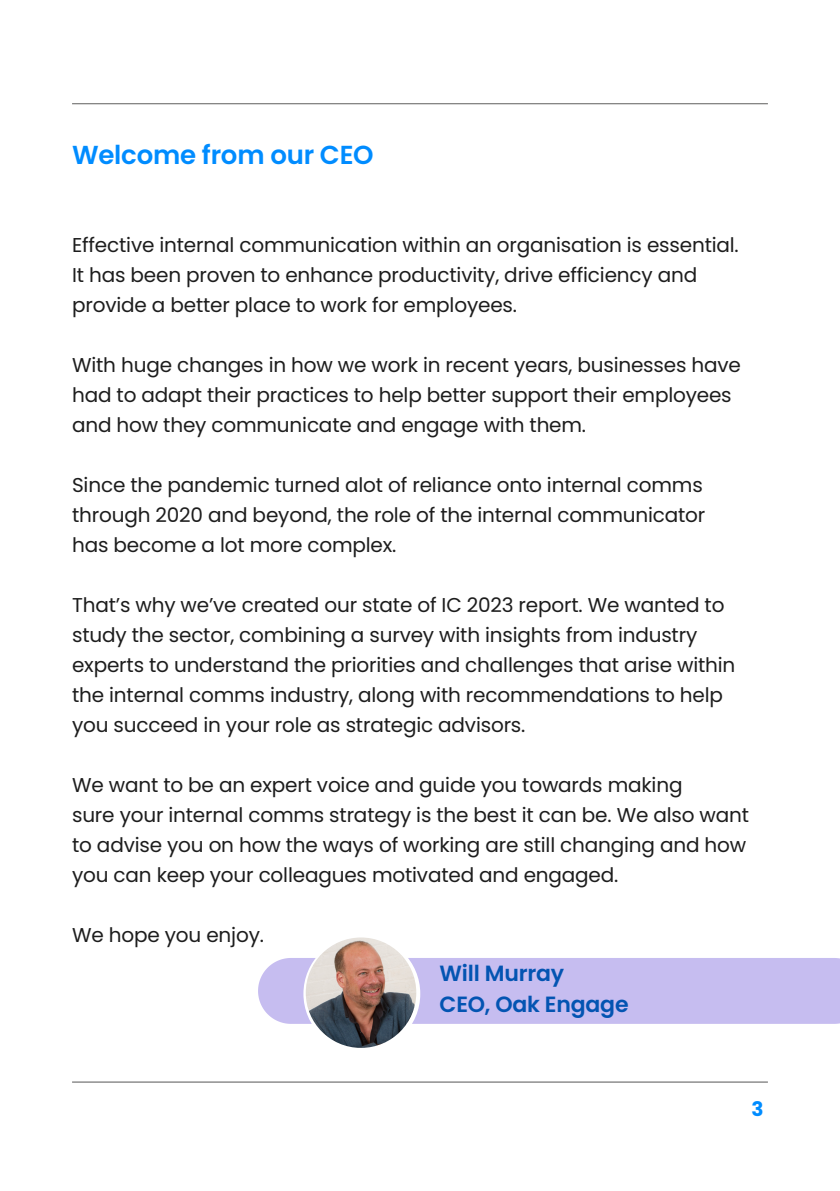
<style>
.page{position:relative;width:840px;height:1191px;background:#fff}
.page>*{position:absolute;margin:0;border:0;box-sizing:border-box;transform-origin:0 0}
.t1{font:600 26px "Poppins";letter-spacing:-.01em;color:#008cff}
.t2{font:600 22px/31px "Poppins";letter-spacing:-.01em;color:#0354b2}
.t3{font:20px/30px "Poppins";letter-spacing:-.01em;color:#1d1d1d}
.t4{font:700 20px "Poppins";color:#008cff}
</style>
<div class="page">
<hr style="left:72px;top:1081px;width:695px;height:1px;background:#565655">
<hr style="left:72px;top:103px;width:695px;height:1px;background:#5f5f5e">
<div style="left:258px;top:958px;width:581px;height:66px;background:#c6bdf0"></div>
<div style="left:304px;top:936px;width:115px;height:115px;background:#fff;border-radius:50%"></div>
<div style="left:303px;top:935px;width:117px;height:117px;border:3px solid #fff;border-radius:50%"></div>
<img style="left:305px;top:937px;width:111px;height:111px;border-radius:55px">
<h1 class="t1" style="left:72px;top:139px;width:303px">Welcome from our CEO</h1>
<p class="t3" style="left:72px;top:230px;width:668px">Effective internal communication within an organisation is essential.<br>It has been proven to enhance productivity, drive efficiency and provide a better place to work for employees.</p>
<p class="t3" style="left:72px;top:350px;width:670px">With huge changes in how we work in recent years, businesses have had to adapt their practices to help better support their employees and how they communicate and engage with them.</p>
<p class="t3" style="left:72px;top:470px;width:634px">Since the pandemic turned alot of reliance onto internal comms through 2020 and beyond, the role of the internal communicator has become a lot more complex.</p>
<p class="t3" style="left:72px;top:590px;width:664px">That’s why we’ve created our state of IC 2023 report. We wanted to study the sector, combining a survey with insights from industry experts to understand the priorities and challenges that arise within the internal comms industry, along with recommendations to help you succeed in your role as strategic advisors.</p>
<p class="t3" style="left:72px;top:769px;width:678px">We want to be an expert voice and guide you towards making<br>sure your internal comms strategy is the best it can be. We also want to advise you on how the ways of working are still changing and how you can keep your colleagues motivated and engaged.</p>
<p class="t3" style="left:72px;top:919px;width:193px">We hope you enjoy.</p>
<p class="t2" style="left:439px;top:958px;width:190px">Will Murray<br>CEO, Oak Engage</p>
<p class="t4" style="left:751px;top:1097px;width:14px">3</p>
</div>
